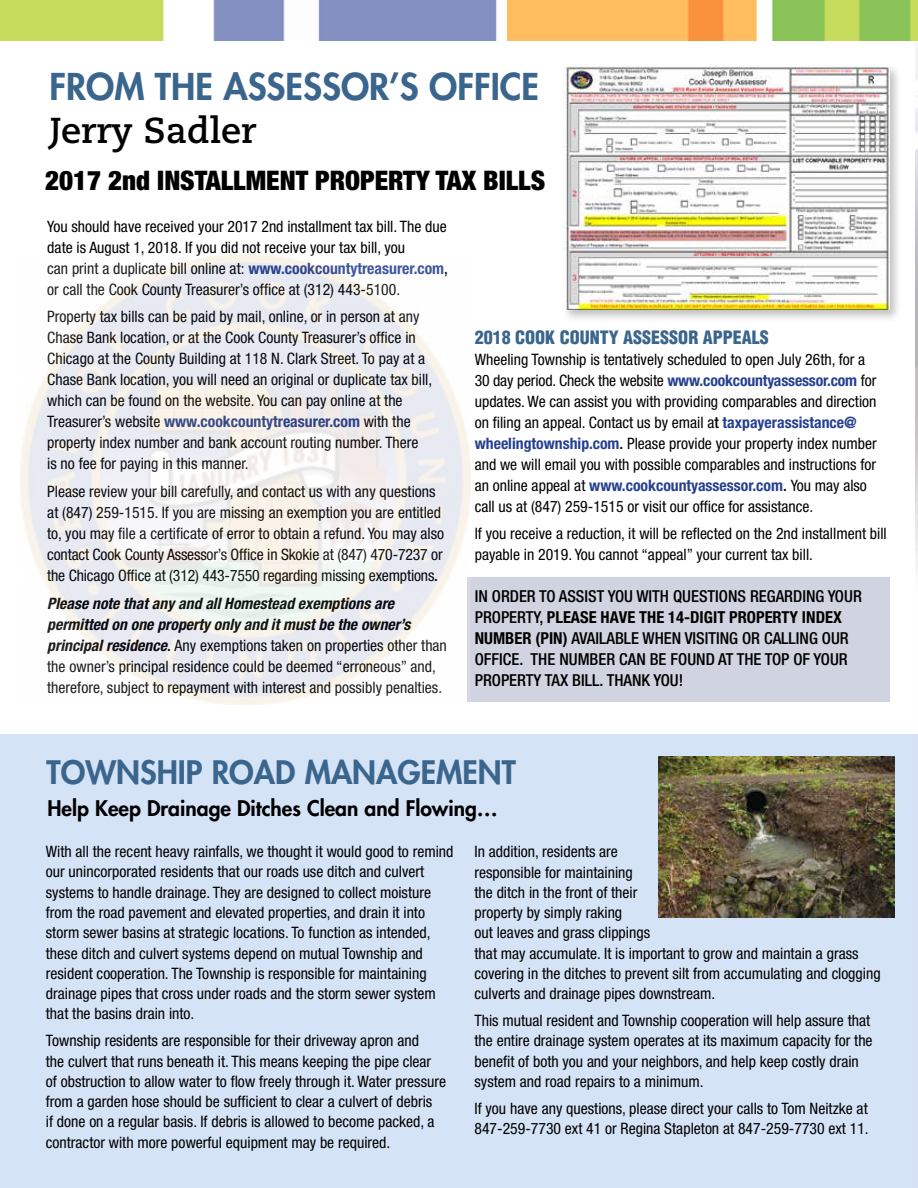
<style>
.page{position:relative;width:918px;height:1188px;background:#fff}
.page>*{position:absolute;margin:0;border:0;box-sizing:border-box;transform-origin:0 0}
.t1{font:800 36px "Futura Std";color:#3a658d}
.t2{font:700 36px "Caecilia LT Std";color:#000}
.t3{font:800 31.5px "Futura Std";color:#3a658d}
.t4{font:900 condensed 27px "Helvetica Neue LT Std";color:#000}
.t5{font:800 21px "Futura Std";color:#000}
.t6{font:900 condensed 18px "Helvetica LT Std";color:#3a658d}
.t7{font:500 condensed 16.5px/21px "Helvetica Neue LT Std";color:#000}
.t8{font:condensed 15.75px/21px "Helvetica Neue LT Std";color:#000}
.s1{font-weight:700;color:#25408f}
.s2{font-weight:500}
.s3{font-weight:700;font-style:italic}
.s4{font-weight:700}
</style>
<div class="page">
<div style="left:467px;top:577px;width:423px;height:125px;background:#d0d4e0"></div>
<img style="left:507px;top:0;width:411px;height:40px">
<img style="left:0;top:0;width:497px;height:40px">
<div style="left:0;top:734px;width:918px;height:454px;background:#d5e3f6"></div>
<img style="left:659px;top:756px;width:236px;height:162px">
<div style="left:561px;top:63px;width:342px;height:260px;background:#000;opacity:.25"></div>
<img style="left:564px;top:67px;width:325px;height:243px">
<h1 class="t1" style="left:50px;top:64px;width:491px">FROM THE ASSESSOR’S OFFICE</h1>
<h1 class="t2" style="left:50px;top:110px;width:208px">Jerry Sadler</h1>
<h3 class="t4" style="left:45px;top:164px;width:502px">2017 2nd INSTALLMENT PROPERTY TAX BILLS</h3>
<p class="t8" style="left:47px;top:215px;width:402px">You should have received your 2017 2nd installment tax bill. The due date is August 1, 2018. If you did not receive your tax bill, you<br>can print a duplicate bill online at: <span class="s1">www.cookcountytreasurer.com</span><span class="s2">, </span>or call the Cook County Treasurer’s office at (312) 443-5100.</p>
<p class="t8" style="left:47px;top:306px;width:387px">Property tax bills can be paid by mail, online, or in person at any Chase Bank location, or at the Cook County Treasurer’s office in Chicago at the County Building at 118 N. Clark Street. To pay at a Chase Bank location, you will need an original or duplicate tax bill, which can be found on the website. You can pay online at the Treasurer’s website <span class="s1">www.cookcountytreasurer.com</span> with the property index number and bank account routing number. There<br>is no fee for paying in this manner.</p>
<p class="t8" style="left:47px;top:481px;width:398px">Please review your bill carefully, and contact us with any questions at (847) 259-1515. If you are missing an exemption you are entitled to, you may file a certificate of error to obtain a refund. You may also contact Cook County Assessor’s Office in Skokie at (847) 470-7237 or the Chicago Office at (312) 443-7550 regarding missing exemptions<span class="s2">.</span></p>
<p class="t8" style="left:47px;top:593px;width:401px"><span class="s3">Please note that any and all Homestead exemptions are permitted on one property only and it must be the owner’s principal residence</span><span class="s2">.</span> Any exemptions taken on properties other than the owner’s principal residence could be deemed “erroneous” and, therefore, subject to repayment with interest and possibly penalties.</p>
<p class="t6" style="left:475px;top:326px;width:296px">2018 COOK COUNTY ASSESSOR APPEALS</p>
<p class="t8" style="left:475px;top:348px;width:404px">Wheeling Township is tentatively scheduled to open July 26th, for a 30 day period. Check the website <span class="s1">www.cookcountyassessor.com</span> for updates. We can assist you with providing comparables and direction on filing an appeal. Contact us by email a<span class="s2">t</span> <span class="s1">taxpayerassistance@ wheelingtownship.com</span><span class="s2">.</span> Please provide your property index number and we will email you with possible comparables and instructions for an online appeal at <span class="s1">www.cookcountyassessor.com</span><span class="s2">.</span> You may also call us at (847) 259-1515 or visit our office for assistance.</p>
<p class="t8" style="left:475px;top:523px;width:414px">If you receive a reduction, it will be reflected on the 2nd installment bill payable in 2019. You cannot “appeal” your current tax bill.</p>
<p class="t7" style="left:475px;top:585px;width:389px">IN ORDER TO ASSIST YOU WITH QUESTIONS REGARDING YOUR PROPERTY, <span class="s4">PLEASE HAVE THE 14-DIGIT PROPERTY INDEX NUMBER (PIN)</span> AVAILABLE WHEN VISITING OR CALLING OUR OFFICE. THE NUMBER CAN BE FOUND AT THE TOP OF YOUR PROPERTY TAX BILL. THANK YOU!</p>
<h2 class="t3" style="left:47px;top:753px;width:471px">TOWNSHIP ROAD MANAGEMENT</h2>
<h3 class="t5" style="left:47px;top:795px;width:452px">Help Keep Drainage Ditches Clean and Flowing…</h3>
<p class="t8" style="left:46px;top:841px;width:409px;line-height:20.2px">With all the recent heavy rainfalls, we thought it would good to remind our unincorporated residents that our roads use ditch and culvert systems to handle drainage. They are designed to collect moisture from the road pavement and elevated properties, and drain it into storm sewer basins at strategic locations. To function as intended, these ditch and culvert systems depend on mutual Township and resident cooperation. The Township is responsible for maintaining drainage pipes that cross under roads and the storm sewer system that the basins drain into.</p>
<p class="t8" style="left:46px;top:1030px;width:402px;line-height:20.2px">Township residents are responsible for their driveway apron and<br>the culvert that runs beneath it. This means keeping the pipe clear of obstruction to allow water to flow freely through it. Water pressure from a garden hose should be sufficient to clear a culvert of debris<br>if done on a regular basis. If debris is allowed to become packed, a contractor with more powerful equipment may be required.</p>
<p class="t8" style="left:475px;top:841px;width:408px;line-height:20.2px">In addition, residents are<br>responsible for maintaining<br>the ditch in the front of their<br>property by simply raking<br>out leaves and grass clippings<br>that may accumulate. It is important to grow and maintain a grass covering in the ditches to prevent silt from accumulating and clogging culverts and drainage pipes downstream.</p>
<p class="t8" style="left:475px;top:1010px;width:400px;line-height:20.2px">This mutual resident and Township cooperation will help assure that the entire drainage system operates at its maximum capacity for the benefit of both you and your neighbors, and help keep costly drain system and road repairs to a minimum.</p>
<p class="t8" style="left:475px;top:1098px;width:396px;line-height:20.2px">If you have any questions, please direct your calls to Tom Neitzke at<br>847-259-7730 ext 41 or Regina Stapleton at 847-259-7730 ext 11.</p>
</div>
